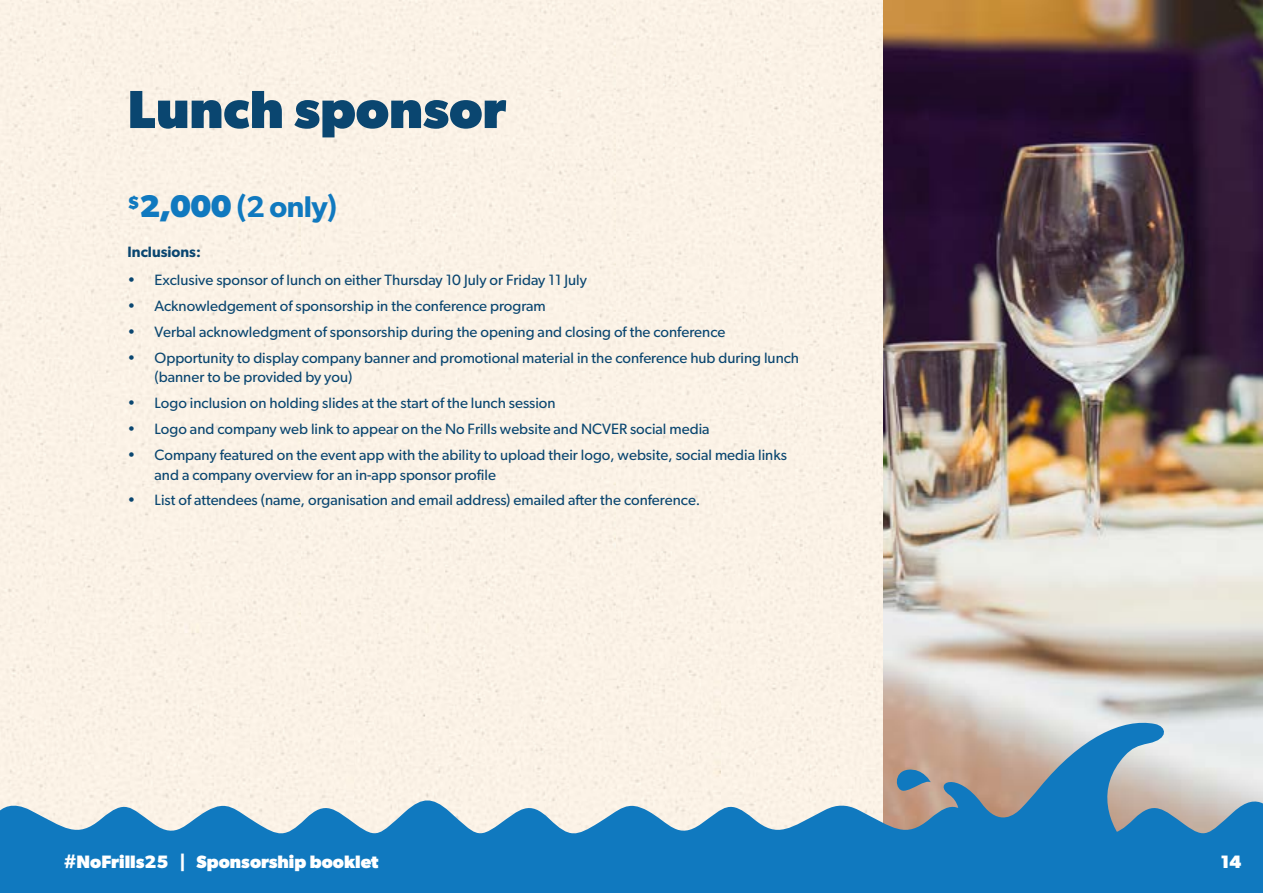
<style>
.page{position:relative;width:1263px;height:893px;background:#fff}
.page>*{position:absolute;margin:0;border:0;box-sizing:border-box;transform-origin:0 0}
.t1{font:700 53.7px "Gibson";color:#0a4670}
.t2{font:600 30px "Gibson";color:#1079bf}
.t3{font:700 18px "Gibson";color:#fff}
.t4{font:15px/19.5px "Gibson";color:#0a4670}
.t5{font:600 15px "Gibson";color:#0a4670}
.s1{font-weight:700;font-size:31.5px}
</style>
<div class="page">
<img style="left:883px;top:0;width:380px;height:789px">
<svg style="left:0;top:789px;width:1263px;height:104px;background:#4f99c8"></svg>
<svg style="left:808px;top:717px;width:361px;height:167px;background:#6e9bb9"></svg>
<h1 class="t1" style="left:128px;top:78px;width:380px">Lunch sponsor</h1>
<h2 class="t2" style="left:128px;top:188px;width:211px"><sup>$</sup><span class="s1">2,000</span> (2 only)</h2>
<p class="t5" style="left:128px;top:243px;width:75px">Inclusions:</p>
<p class="t4" style="left:128px;top:270px;width:461px">• Exclusive sponsor of lunch on either Thursday 10 July or Friday 11 July</p>
<p class="t4" style="left:128px;top:296px;width:420px">• Acknowledgement of sponsorship in the conference program</p>
<p class="t4" style="left:128px;top:322px;width:599px">• Verbal acknowledgment of sponsorship during the opening and closing of the conference</p>
<p class="t4" style="left:155px;top:348px;width:646px;text-indent:-27px">• Opportunity to display company banner and promotional material in the conference hub during lunch (banner to be provided by you)</p>
<p class="t4" style="left:128px;top:393px;width:429px">• Logo inclusion on holding slides at the start of the lunch session</p>
<p class="t4" style="left:128px;top:419px;width:583px">• Logo and company web link to appear on the No Frills website and NCVER social media</p>
<p class="t4" style="left:155px;top:445px;width:634px;text-indent:-27px">• Company featured on the event app with the ability to upload their logo, website, social media links and a company overview for an in-app sponsor profile</p>
<p class="t4" style="left:128px;top:490px;width:574px">• List of attendees (name, organisation and email address) emailed after the conference.</p>
<p class="t3" style="left:64px;top:851px;width:316px">#NoFrills25 | Sponsorship booklet</p>
<p class="t3" style="left:1220px;top:851px;width:22px">14</p>
</div>
